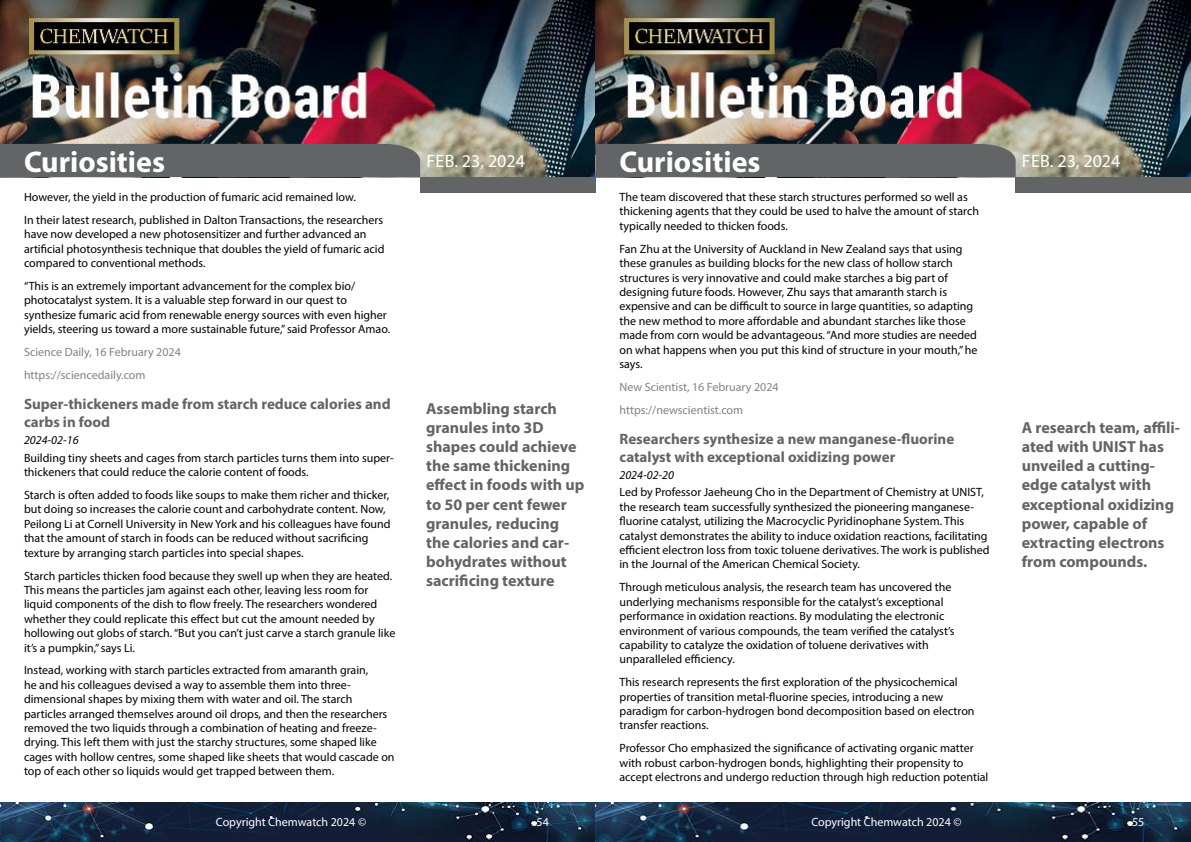
<style>
.page{position:relative;width:1191px;height:842px;background:#fff}
.page>*{position:absolute;margin:0;border:0;box-sizing:border-box;transform-origin:0 0}
.t1{font:700 30px "Myriad Pro";color:#fff}
.t2{font:18px "Myriad Pro";color:#fff}
.t3{font:700 16px/19.2px "Myriad Pro";color:#636466}
.t4{font:700 15px/18px "Myriad Pro";color:#636466}
.t5{font:12px/14.4px "Myriad Pro";color:#000}
.t6{font:12px/22.9px "Myriad Pro";color:#808285}
.t7{font:12px "Myriad Pro";color:#fff}
.t8{font:italic 12px "Myriad Pro";color:#000}
</style>
<div class="page">
<img style="left:0;top:0;width:1191px;height:177px">
<div style="left:420px;top:177px;width:175px;height:15px;background:#636466"></div>
<div style="left:1015px;top:177px;width:176px;height:15px;background:#636466"></div>
<div style="left:0;top:144px;width:420px;height:33px;background:#636466"></div>
<div style="left:595px;top:144px;width:420px;height:33px;background:#636466"></div>
<img style="left:0;top:802px;width:1191px;height:40px">
<h1 class="t1" style="left:24px;top:142px;width:142px">Curiosities</h1>
<h1 class="t1" style="left:619px;top:142px;width:142px">Curiosities</h1>
<p class="t5" style="left:619px;top:190px;width:361px">The team discovered that these starch structures performed so well as thickening agents that they could be used to halve the amount of starch typically needed to thicken foods.</p>
<p class="t5" style="left:619px;top:241px;width:359px">Fan Zhu at the University of Auckland in New Zealand says that using these granules as building blocks for the new class of hollow starch structures is very innovative and could make starches a big part of designing future foods. However, Zhu says that amaranth starch is expensive and can be difficult to source in large quantities, so adapting the new method to more affordable and abundant starches like those made from corn would be advantageous. “And more studies are needed on what happens when you put this kind of structure in your mouth,” he says.</p>
<p class="t6" style="left:619px;top:375px;width:161px">New Scientist, 16 February 2024 https://newscientist.com</p>
<p class="t4" style="left:619px;top:429px;width:336px">Researchers synthesize a new manganese-fluorine catalyst with exceptional oxidizing power</p>
<p class="t8" style="left:619px;top:468px;width:56px">2024-02-20</p>
<p class="t5" style="left:619px;top:485px;width:372px">Led by Professor Jaeheung Cho in the Department of Chemistry at UNIST, the research team successfully synthesized the pioneering manganese&shy;fluorine catalyst, utilizing the Macrocyclic Pyridinophane System. This catalyst demonstrates the ability to induce oxidation reactions, facilitating efficient electron loss from toxic toluene derivatives. The work is published in the Journal of the American Chemical Society.</p>
<p class="t5" style="left:619px;top:580px;width:337px">Through meticulous analysis, the research team has uncovered the underlying mechanisms responsible for the catalyst’s exceptional performance in oxidation reactions. By modulating the electronic environment of various compounds, the team verified the catalyst’s capability to catalyze the oxidation of toluene derivatives with unparalleled efficiency.</p>
<p class="t5" style="left:619px;top:675px;width:356px">This research represents the first exploration of the physicochemical properties of transition metal-fluorine species, introducing a new paradigm for carbon-hydrogen bond decomposition based on electron transfer reactions.</p>
<p class="t5" style="left:619px;top:741px;width:370px">Professor Cho emphasized the significance of activating organic matter with robust carbon-hydrogen bonds, highlighting their propensity to accept electrons and undergo reduction through high reduction potential</p>
<h2 class="t2" style="left:426px;top:149px;width:100px">Feb. 23, 2024</h2>
<h2 class="t2" style="left:1022px;top:149px;width:100px">Feb. 23, 2024</h2>
<p class="t5" style="left:24px;top:185px;width:361px;line-height:22.9px">However, the yield in the production of fumaric acid remained low.<br>In their latest research, published in Dalton Transactions, the researchers</p>
<p class="t5" style="left:24px;top:227px;width:362px">have now developed a new photosensitizer and further advanced an artificial photosynthesis technique that doubles the yield of fumaric acid compared to conventional methods.</p>
<p class="t5" style="left:24px;top:279px;width:368px">“This is an extremely important advancement for the complex bio/ photocatalyst system. It is a valuable step forward in our quest to synthesize fumaric acid from renewable energy sources with even higher yields, steering us toward a more sustainable future,” said Professor Amao.</p>
<p class="t6" style="left:24px;top:340px;width:158px">Science Daily, 16 February 2024 https://sciencedaily.com</p>
<p class="t4" style="left:24px;top:394px;width:368px">Super-thickeners made from starch reduce calories and carbs in food</p>
<p class="t8" style="left:24px;top:433px;width:56px">2024-02-16</p>
<p class="t5" style="left:24px;top:450px;width:371px">Building tiny sheets and cages from starch particles turns them into super&shy;thickeners that could reduce the calorie content of foods.</p>
<p class="t5" style="left:24px;top:488px;width:368px">Starch is often added to foods like soups to make them richer and thicker, but doing so increases the calorie count and carbohydrate content. Now, Peilong Li at Cornell University in New York and his colleagues have found that the amount of starch in foods can be reduced without sacrificing texture by arranging starch particles into special shapes.</p>
<p class="t5" style="left:24px;top:568px;width:373px">Starch particles thicken food because they swell up when they are heated.<br>This means the particles jam against each other, leaving less room for liquid components of the dish to flow freely. The researchers wondered whether they could replicate this effect but cut the amount needed by hollowing out globs of starch. “But you can’t just carve a starch granule like it’s a pumpkin,” says Li.</p>
<p class="t5" style="left:24px;top:663px;width:372px">Instead, working with starch particles extracted from amaranth grain,<br>he and his colleagues devised a way to assemble them into three&shy;dimensional shapes by mixing them with water and oil. The starch particles arranged themselves around oil drops, and then the researchers removed the two liquids through a combination of heating and freeze&shy;drying. This left them with just the starchy structures, some shaped like cages with hollow centres, some shaped like sheets that would cascade on top of each other so liquids would get trapped between them.</p>
<h3 class="t3" style="left:426px;top:398px;width:160px">Assembling starch granules into 3D shapes could achieve the same thickening effect in foods with up to 50 per cent fewer granules, reducing the calories and car&shy;bohydrates without sacrificing texture</h3>
<h3 class="t3" style="left:1021px;top:417px;width:160px">A research team, affili&shy;ated with UNIST has unveiled a cutting&shy;edge catalyst with exceptional oxidizing power, capable of extracting electrons from compounds.</h3>
<p class="t7" style="left:216px;top:815px;width:152px">Copyright Chemwatch 2024 ©</p>
<p class="t7" style="left:536px;top:815px;width:14px">54</p>
<p class="t7" style="left:811px;top:815px;width:152px">Copyright Chemwatch 2024 ©</p>
<p class="t7" style="left:1132px;top:815px;width:14px">55</p>
</div>
